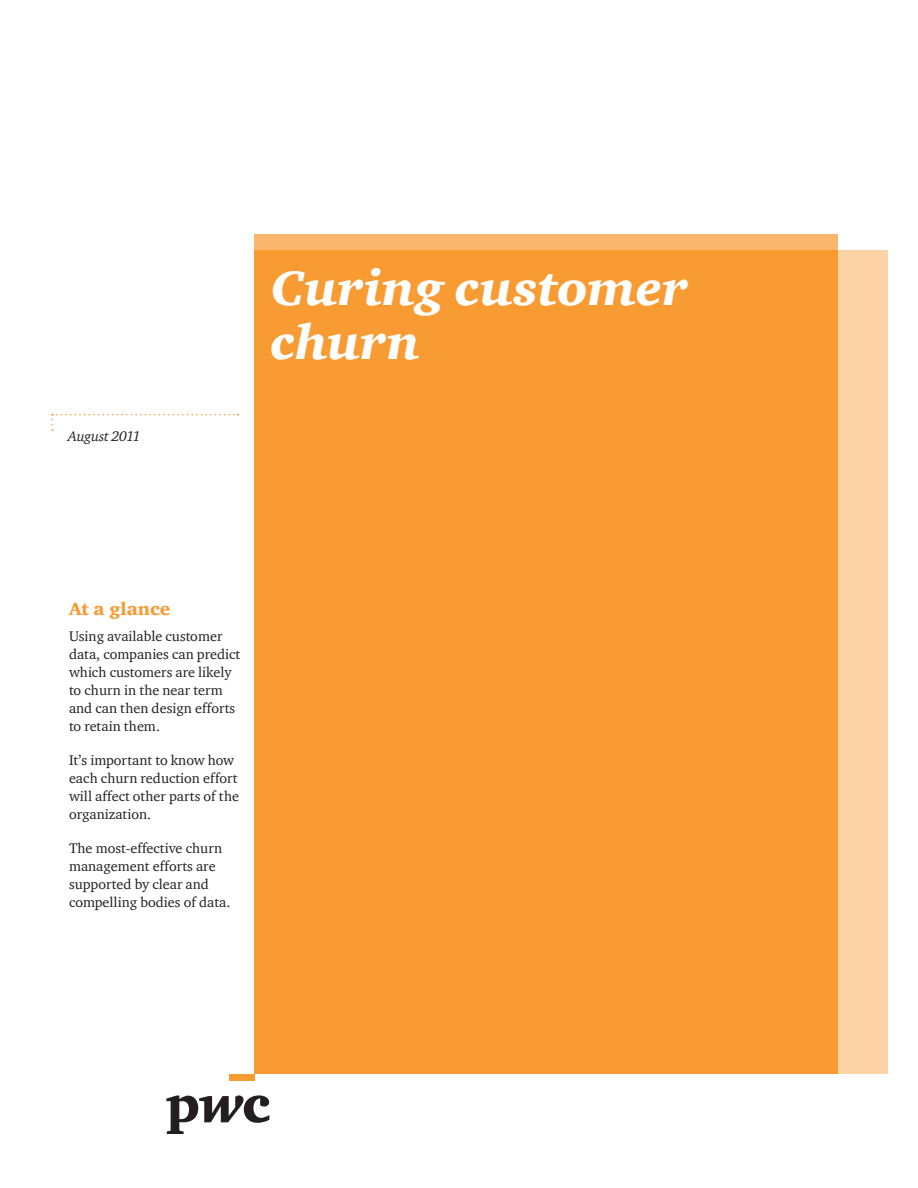
<style>
.page{position:relative;width:918px;height:1188px;background:#fff}
.page>*{position:absolute;margin:0;border:0;box-sizing:border-box;transform-origin:0 0}
.Outcome_Head_3{font:italic 900 49.5px/54px "ITC Charter Com";letter-spacing:.005em;color:#fff}
.At_a_glance{font:900 18px "ITC Charter Com";color:#f89b33}
.At_a_glance_body_cop{font:14.25px/18px "ITC Charter Com";color:#231f20}
.Headline_3{font:italic 14.25px "ITC Charter Com";letter-spacing:-.01em;color:#231f20}
</style>
<div class="page">
<div style="left:229px;top:1074px;width:26px;height:6px;background:#f89b33"></div>
<svg style="left:166px;top:1095px;width:103px;height:39px"></svg>
<div style="left:254px;top:251px;width:634px;height:823px;background:#fdd3a6"></div>
<div style="left:254px;top:234px;width:584px;height:840px;background:#fbb66e"></div>
<div style="left:254px;top:251px;width:584px;height:823px;background:#f89b33"></div>
<svg style="left:51px;top:414px;width:188px;height:17px"></svg>
<p class="Headline_3" style="left:68px;top:428px;width:74px">August 2011</p>
<p class="Outcome_Head_3" style="left:271px;top:260px;width:418px">Curing customer churn</p>
<p class="At_a_glance" style="left:69px;top:598px;width:103px">At a glance</p>
<p class="At_a_glance_body_cop" style="left:69px;top:627px;width:173px">Using available customer data, companies can predict which customers are likely to churn in the near term and can then design efforts to retain them.</p>
<p class="At_a_glance_body_cop" style="left:69px;top:751px;width:172px">It’s important to know how each churn reduction effort will affect other parts of the organization.</p>
<p class="At_a_glance_body_cop" style="left:69px;top:839px;width:163px">The most-effective churn management efforts are supported by clear and compelling bodies of data.</p>
</div>
